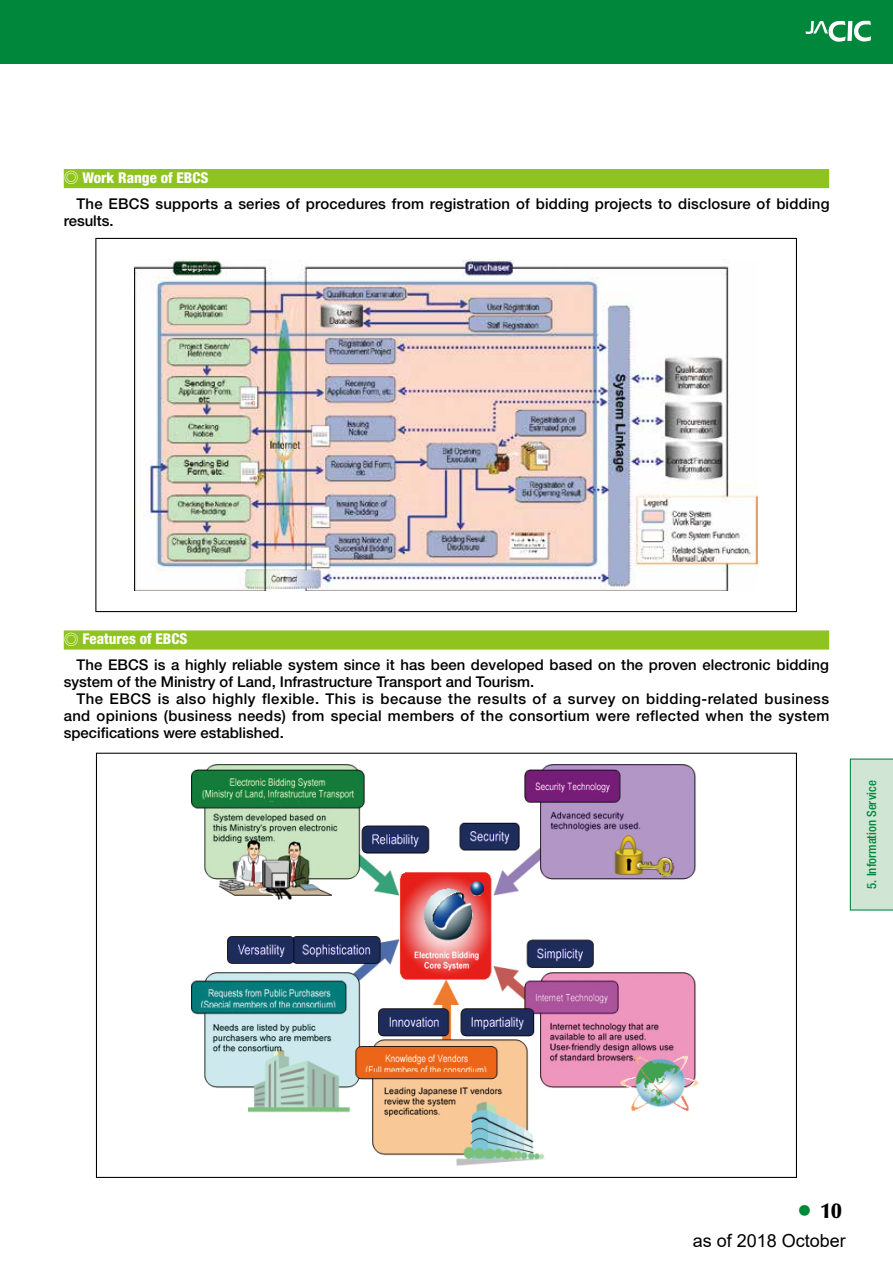
<style>
.page{position:relative;width:893px;height:1263px;background:#fff}
.page>*{position:absolute;margin:0;border:0;box-sizing:border-box;transform-origin:0 0}
.t1{font:900 21.3px "Optima";color:#000}
.t2{font:18px "Arial";color:#000}
.t3{font:500 14.85px/26.1px "Helvetica Neue";letter-spacing:.015em;color:#000}
.t4{font:500 condensed 12.75px "Helvetica Neue";color:#00873c}
.s1{font-family:"Shin Go Pro";font-weight:700;color:#fff}
.s2{font-weight:800;font-stretch:condensed;color:#fff}
.s3{font-size:29.7px;color:#00873c}
</style>
<div class="page">
<div style="left:0;top:0;width:893px;height:64px;background:#00873c"></div>
<svg style="left:806px;top:21px;width:65px;height:21px"></svg>
<div style="left:64px;top:169px;width:765px;height:19px;background:#8fc31f"></div>
<div style="left:64px;top:630px;width:765px;height:19px;background:#8fc31f"></div>
<div style="left:850px;top:758px;width:43px;height:152px;background:#d0e5d3"></div>
<img style="left:134px;top:260px;width:624px;height:330px">
<img style="left:191px;top:764px;width:508px;height:402px">
<p class="t3" style="left:77px;top:164px;width:754px;text-indent:-13px"><span class="s1">◎</span> <span class="s2">Work Range of EBCS<br></span>The EBCS supports a series of procedures from registration of bidding projects to disclosure of bidding</p>
<p class="t3" style="left:64px;top:207px;width:51px">results.</p>
<p class="t3" style="left:77px;top:626px;width:754px;text-indent:-13px"><span class="s1">◎</span> <span class="s2">Features of EBCS<br></span>The EBCS is a highly reliable system since it has been developed based on the proven electronic bidding</p>
<p class="t3" style="left:64px;top:669px;width:472px">system of the Ministry of Land, Infrastructure Transport and Tourism.</p>
<p class="t3" style="left:77px;top:686px;width:754px">The EBCS is also highly flexible. This is because the results of a survey on bidding-related business</p>
<p class="t3" style="left:64px;top:703px;width:767px">and opinions (business needs) from special members of the consortium were reflected when the system</p>
<p class="t3" style="left:64px;top:720px;width:222px">specifications were established.</p>
<p class="t4" style="left:864px;top:889px;width:110px;rotate:-90deg">5. Information Service</p>
<h1 class="t1" style="left:797px;top:1198px;width:46px"><span class="s3">•</span> 10</h1>
<p class="t2" style="left:693px;top:1228px;width:155px">as of 2018 October</p>
</div>
